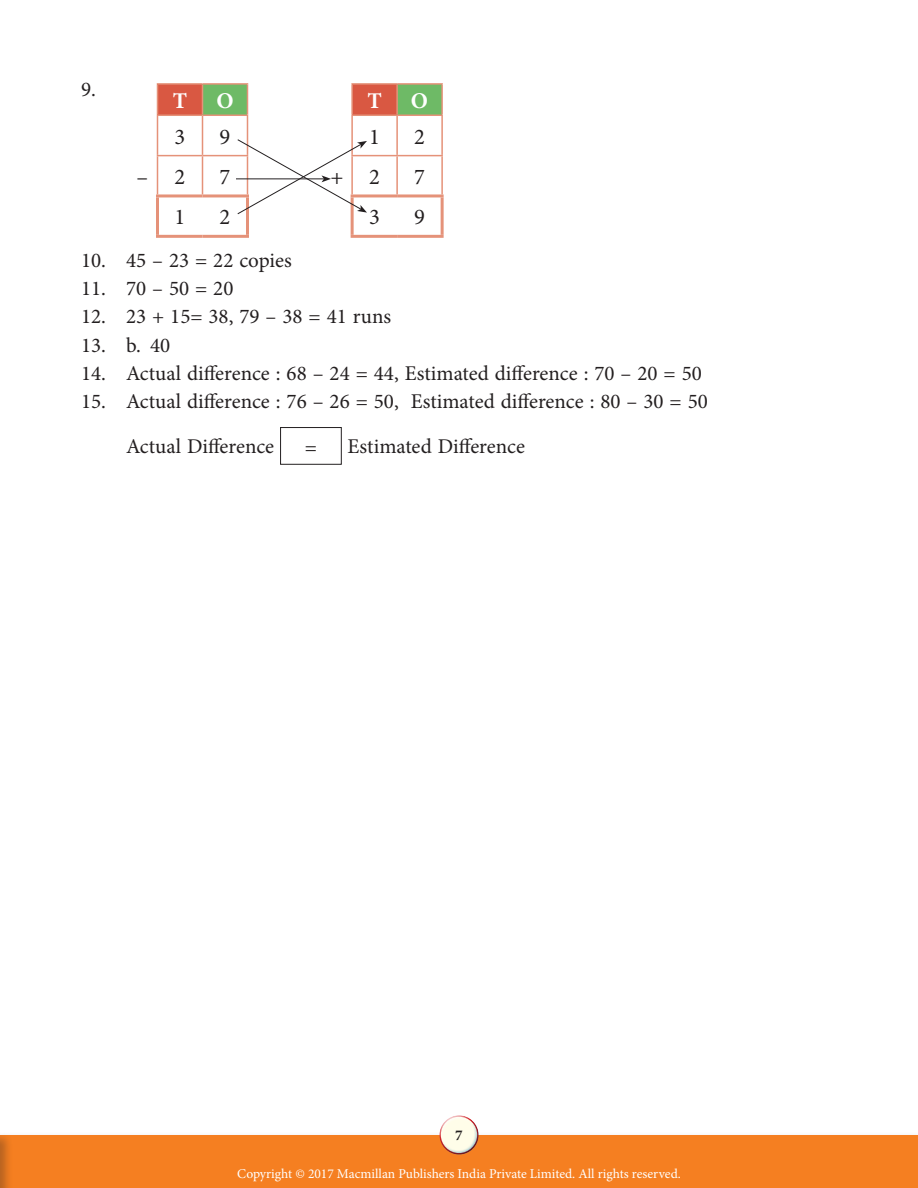
<style>
.page{position:relative;width:918px;height:1188px;background:#fff}
.page>*{position:absolute;margin:0;border:0;box-sizing:border-box;transform-origin:0 0}
.t1{font:22.5px "Minion Pro";color:#231f20}
.t2{font:700 22.5px "Minion Pro";color:#fff}
.Options_list{font:21px "Minion Pro";color:#231f20}
.t3{font:700 15px "Minion Pro";color:#231f20}
.t4{font:13.5px "Minion Pro";color:#fff}
</style>
<div class="page">
<div style="left:0;top:1131px;width:918px;height:57px;background:#fbfbfb"></div>
<div style="left:0;top:1135px;width:918px;height:53px;background:#f57f21"></div>
<div style="left:0;top:1131px;width:13px;height:57px;background:#231f20;opacity:.3"></div>
<hr style="left:0;top:1135px;width:1px;height:53px;background:#f57f21">
<div style="left:437px;top:1113px;width:42px;height:34px;background:#fff;opacity:.75"></div>
<div style="left:438px;top:1118px;width:41px;height:37px;background:#0970b9;opacity:.75"></div>
<div style="left:158px;top:84px;width:44px;height:31px;background:#d95842"></div>
<div style="left:202px;top:84px;width:46px;height:31px;background:#6eba66"></div>
<hr style="left:157px;top:83px;width:45px;height:2px;background:#e59279">
<hr style="left:157px;top:85px;width:1px;height:30px;background:#e59279">
<hr style="left:202px;top:83px;width:46px;height:2px;background:#e59279">
<hr style="left:202px;top:85px;width:1px;height:30px;background:#e59279">
<hr style="left:247px;top:85px;width:1px;height:30px;background:#e59279">
<hr style="left:157px;top:115px;width:45px;height:1px;background:#e59279">
<hr style="left:157px;top:116px;width:1px;height:39px;background:#e59279">
<hr style="left:157px;top:155px;width:45px;height:1px;background:#e59279">
<hr style="left:157px;top:156px;width:1px;height:38px;background:#e59279">
<hr style="left:156px;top:194px;width:46px;height:3px;background:#e59279">
<hr style="left:156px;top:197px;width:3px;height:38px;background:#e59279">
<hr style="left:156px;top:235px;width:46px;height:3px;background:#e59279">
<hr style="left:202px;top:235px;width:47px;height:3px;background:#e59279">
<div style="left:352px;top:84px;width:45px;height:31px;background:#d95842"></div>
<div style="left:397px;top:84px;width:45px;height:31px;background:#6eba66"></div>
<hr style="left:351px;top:83px;width:46px;height:2px;background:#e59279">
<hr style="left:351px;top:85px;width:2px;height:30px;background:#e59279">
<hr style="left:397px;top:83px;width:46px;height:2px;background:#e59279">
<hr style="left:396px;top:85px;width:2px;height:30px;background:#e59279">
<hr style="left:441px;top:85px;width:2px;height:30px;background:#e59279">
<hr style="left:397px;top:115px;width:46px;height:1px;background:#e59279">
<hr style="left:441px;top:116px;width:2px;height:39px;background:#e59279">
<hr style="left:397px;top:155px;width:46px;height:1px;background:#e59279">
<hr style="left:441px;top:156px;width:2px;height:38px;background:#e59279">
<hr style="left:397px;top:194px;width:47px;height:3px;background:#e59279">
<hr style="left:441px;top:197px;width:3px;height:38px;background:#e59279">
<hr style="left:351px;top:235px;width:46px;height:3px;background:#e59279">
<hr style="left:397px;top:235px;width:47px;height:3px;background:#e59279">
<svg style="left:158px;top:115px;width:284px;height:121px"></svg>
<div style="left:280px;top:427px;width:62px;height:38px;border:1px solid #231f20"></div>
<p class="Options_list" style="left:81px;top:75px;width:16px">9.</p>
<p class="t2" style="left:173px;top:85px;width:16px">T</p>
<p class="t2" style="left:216px;top:85px;width:19px">O</p>
<p class="t1" style="left:175px;top:121px;width:12px">3</p>
<p class="t1" style="left:220px;top:121px;width:12px">9</p>
<p class="t1" style="left:137px;top:162px;width:50px">– 2</p>
<p class="t1" style="left:220px;top:162px;width:12px">7</p>
<p class="t1" style="left:175px;top:202px;width:12px">1</p>
<p class="t1" style="left:220px;top:202px;width:12px">2</p>
<p class="t2" style="left:367px;top:85px;width:16px">T</p>
<p class="t2" style="left:411px;top:85px;width:19px">O</p>
<p class="t1" style="left:369px;top:121px;width:12px">1</p>
<p class="t1" style="left:414px;top:121px;width:12px">2</p>
<p class="t1" style="left:331px;top:162px;width:51px">+ 2</p>
<p class="t1" style="left:414px;top:162px;width:12px">7</p>
<p class="t1" style="left:369px;top:202px;width:12px">3</p>
<p class="t1" style="left:414px;top:202px;width:12px">9</p>
<p class="Options_list" style="left:81px;top:246px;width:212px">10. 45 – 23 = 22 copies</p>
<p class="Options_list" style="left:81px;top:274px;width:154px">11. 70 – 50 = 20</p>
<p class="Options_list" style="left:81px;top:303px;width:312px">12. 23 + 15= 38, 79 – 38 = 41 runs</p>
<p class="Options_list" style="left:81px;top:331px;width:91px">13. b. 40</p>
<p class="Options_list" style="left:81px;top:359px;width:622px">14. Actual difference : 68 – 24 = 44, Estimated difference : 70 – 20 = 50</p>
<p class="Options_list" style="left:81px;top:387px;width:628px">15. Actual difference : 76 – 26 = 50, Estimated difference : 80 – 30 = 50</p>
<p class="Options_list" style="left:126px;top:432px;width:150px">Actual Difference</p>
<p class="Options_list" style="left:305px;top:433px;width:14px">=</p>
<p class="Options_list" style="left:348px;top:432px;width:179px">Estimated Difference</p>
<p class="t3" style="left:455px;top:1125px;width:9px">7</p>
<p class="t4" style="left:237px;top:1165px;width:445px">Copyright © 2017 Macmillan Publishers India Private Limited. All rights reserved.</p>
</div>
